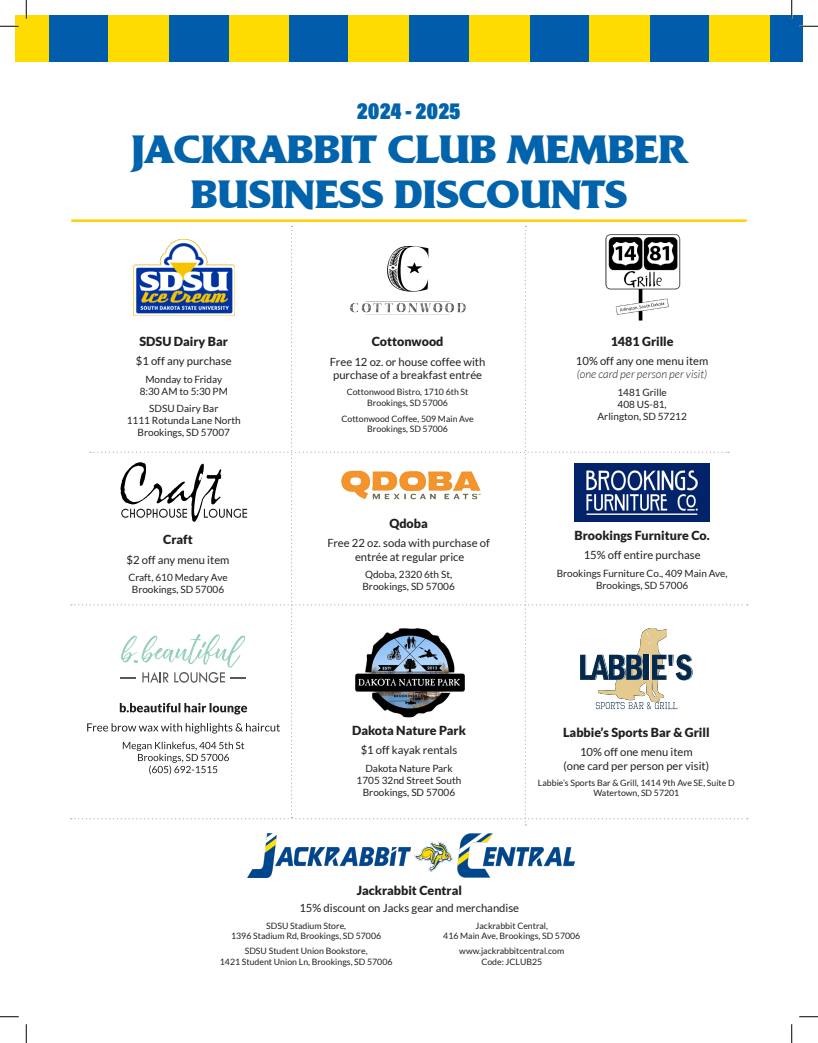
<style>
.page{position:relative;width:818px;height:1043px;background:#fff}
.page>*{position:absolute;margin:0;border:0;box-sizing:border-box;transform-origin:0 0}
.t1{font:37.5px/45px "Anticlaire Display S Si";color:#0163ac;text-align:center}
.t2{font:900 23.75px "Acumin Pro Cond";letter-spacing:.005em;color:#0163ac}
.t3{font:900 12.5px "Lato";color:#231f20}
.t4{font:11.25px/13.5px "Lato";color:#231f20;text-align:center}
.t5{font:italic 300 11.25px/13.5px "Lato";color:#231f20}
.t6{font:10px/12px "Lato";color:#231f20;text-align:center}
.t7{font:8.75px/10.5px "Lato";color:#231f20;text-align:center}
.s1{font-weight:400;font-style:normal}
</style>
<div class="page">
<hr style="left:71px;top:219px;width:675px;height:3px;background:#fed105">
<svg style="left:71px;top:226px;width:676px;height:599px"></svg>
<div style="left:289px;top:15px;width:60px;height:46px;background:#015dab"></div>
<div style="left:229px;top:15px;width:60px;height:46px;background:#ffdc01"></div>
<div style="left:409px;top:15px;width:60px;height:46px;background:#015dab"></div>
<div style="left:349px;top:15px;width:60px;height:46px;background:#ffdc01"></div>
<div style="left:529px;top:15px;width:60px;height:46px;background:#015dab"></div>
<div style="left:469px;top:15px;width:60px;height:46px;background:#ffdc01"></div>
<div style="left:649px;top:15px;width:60px;height:46px;background:#015dab"></div>
<div style="left:589px;top:15px;width:60px;height:46px;background:#ffdc01"></div>
<div style="left:769px;top:15px;width:33px;height:46px;background:#015dab"></div>
<div style="left:709px;top:15px;width:60px;height:46px;background:#ffdc01"></div>
<div style="left:49px;top:15px;width:60px;height:46px;background:#015dab"></div>
<div style="left:15px;top:15px;width:34px;height:46px;background:#ffdc01"></div>
<div style="left:169px;top:15px;width:60px;height:46px;background:#015dab"></div>
<div style="left:109px;top:15px;width:60px;height:46px;background:#ffdc01"></div>
<img style="left:247px;top:833px;width:327px;height:44px">
<svg style="left:0;top:25px;width:19px;height:2px"></svg>
<svg style="left:799px;top:25px;width:19px;height:2px"></svg>
<svg style="left:0;top:1016px;width:19px;height:1px"></svg>
<svg style="left:799px;top:1016px;width:19px;height:1px"></svg>
<svg style="left:25px;top:0;width:2px;height:19px"></svg>
<svg style="left:25px;top:1024px;width:2px;height:18px"></svg>
<svg style="left:790px;top:0;width:2px;height:19px"></svg>
<svg style="left:791px;top:1024px;width:1px;height:18px"></svg>
<p class="t2" style="left:357px;top:96px;width:105px">2024 - 2025</p>
<p class="t1" style="left:131px;top:129px;width:556px">JACKRABBIT CLUB MEMBER<br>BUSINESS DISCOUNTS</p>
<p class="t3" style="left:139px;top:334px;width:90px">SDSU Dairy Bar</p>
<p class="t4" style="left:136px;top:354px;width:97px">$1 off any purchase</p>
<p class="t6" style="left:140px;top:373px;width:90px">Monday to Friday<br>8:30 AM to 5:30 PM</p>
<p class="t6" style="left:127px;top:402px;width:115px">SDSU Dairy Bar<br>1111 Rotunda Lane North<br>Brookings, SD 57007</p>
<p class="t3" style="left:163px;top:532px;width:31px">Craft</p>
<p class="t4" style="left:126px;top:552px;width:104px">$2 off any menu item</p>
<p class="t6" style="left:128px;top:571px;width:101px">Craft, 610 Medary Ave<br>Brookings, SD 57006</p>
<p class="t3" style="left:372px;top:334px;width:73px">Cottonwood</p>
<p class="t4" style="left:330px;top:354px;width:157px;text-align:left">Free 12 oz. or house coffee with purchase of a breakfast entrée</p>
<p class="t7" style="left:347px;top:386px;width:123px">Cottonwood Bistro, 1710 6th St</p>
<p class="t7" style="left:367px;top:397px;width:82px">Brookings, SD 57006</p>
<p class="t7" style="left:341px;top:413px;width:134px">Cottonwood Coffee, 509 Main Ave</p>
<p class="t7" style="left:367px;top:424px;width:82px">Brookings, SD 57006</p>
<p class="t3" style="left:389px;top:516px;width:40px">Qdoba</p>
<p class="t4" style="left:327px;top:536px;width:164px">Free 22 oz. soda with purchase of entrée at regular price</p>
<p class="t6" style="left:365px;top:568px;width:89px">Qdoba, 2320 6th St,</p>
<p class="t6" style="left:362px;top:580px;width:94px">Brookings, SD 57006</p>
<p class="t3" style="left:610px;top:334px;width:64px">1481 Grille</p>
<p class="t5" style="left:576px;top:354px;width:134px"><span class="s1">10% off any one menu item </span>(one card per person per visit)</p>
<p class="t6" style="left:617px;top:386px;width:51px">1481 Grille</p>
<p class="t6" style="left:617px;top:398px;width:51px">408 US-81,</p>
<p class="t6" style="left:597px;top:410px;width:91px">Arlington, SD 57212</p>
<p class="t3" style="left:574px;top:528px;width:137px">Brookings Furniture Co.</p>
<p class="t4" style="left:583px;top:548px;width:118px">15% off entire purchase</p>
<p class="t6" style="left:556px;top:567px;width:172px">Brookings Furniture Co., 409 Main Ave,<br>Brookings, SD 57006</p>
<p class="t3" style="left:352px;top:723px;width:115px">Dakota Nature Park</p>
<p class="t4" style="left:360px;top:743px;width:98px">$1 off kayak rentals</p>
<p class="t6" style="left:365px;top:762px;width:89px">Dakota Nature Park</p>
<p class="t6" style="left:356px;top:774px;width:106px">1705 32nd Street South<br>Brookings, SD 57006</p>
<p class="t3" style="left:563px;top:725px;width:148px">Labbie’s Sports Bar &amp; Grill</p>
<p class="t4" style="left:563px;top:745px;width:147px">10% off one menu item<br>(one card per person per visit)</p>
<p class="t7" style="left:538px;top:777px;width:198px">Labbie’s Sports Bar &amp; Grill, 1414 9th Ave SE, Suite D<br>Watertown, SD 57201</p>
<p class="t3" style="left:356px;top:882px;width:107px">Jackrabbit Central</p>
<p class="t4" style="left:299px;top:901px;width:221px">15% discount on Jacks gear and merchandise</p>
<p class="t7" style="left:231px;top:920px;width:151px">SDSU Stadium Store,<br>1396 Stadium Rd, Brookings, SD 57006</p>
<p class="t7" style="left:220px;top:945px;width:174px">SDSU Student Union Bookstore,<br>1421 Student Union Ln, Brookings, SD 57006</p>
<p class="t7" style="left:443px;top:920px;width:138px">Jackrabbit Central,<br>416 Main Ave, Brookings, SD 57006</p>
<p class="t7" style="left:459px;top:945px;width:106px">www.jackrabbitcentral.com<br>Code: JCLUB25</p>
</div>
